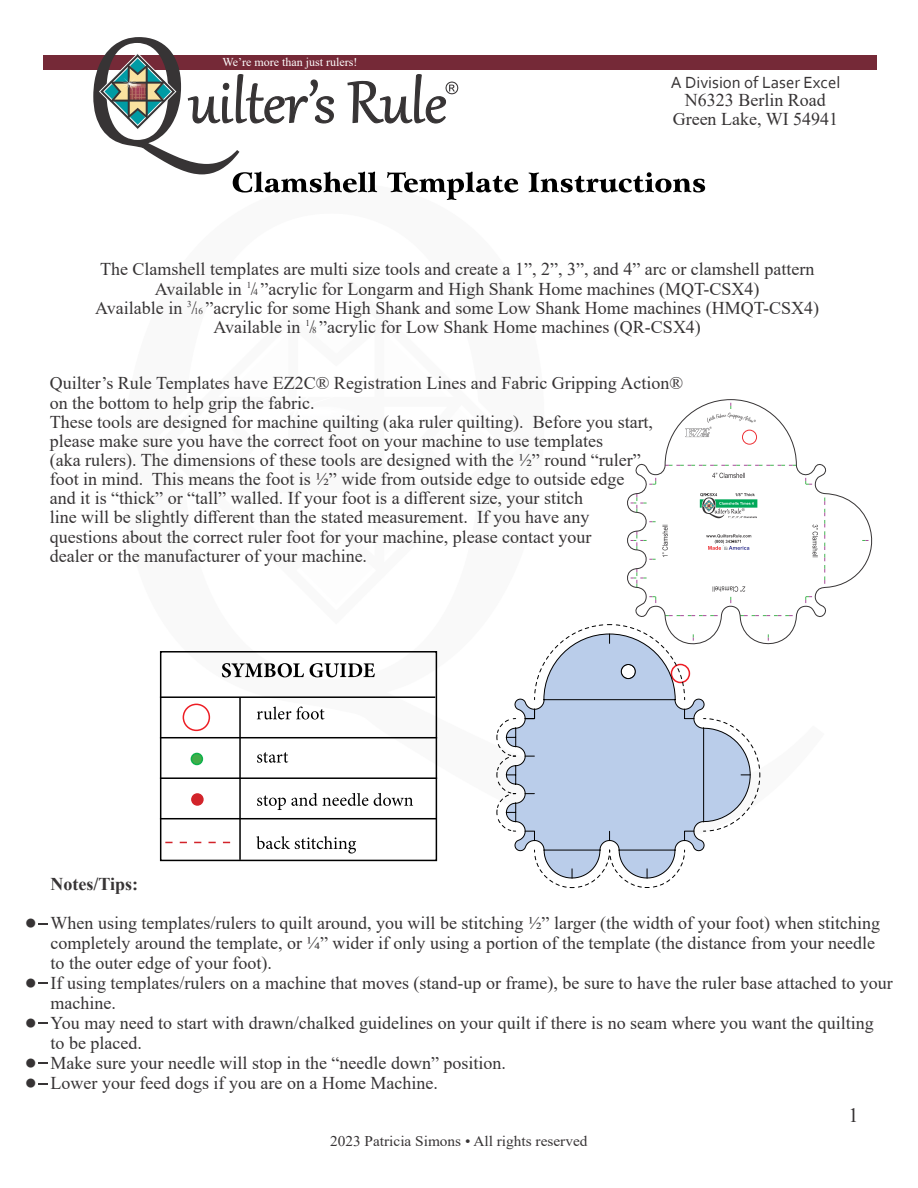
<style>
.page{position:relative;width:918px;height:1188px;background:#fff}
.page>*{position:absolute;margin:0;border:0;box-sizing:border-box;transform-origin:0 0}
.t1{font:36px/59.7px "Arial";color:#373435}
.t2{font:20.25px "Times New Roman";color:#373435}
.t3{font:18px/19.2px "Times New Roman";color:#373435;text-align:center}
.t4{font:700 18px "Times New Roman";color:#373435}
.t5{font:16.95px "Corbel";color:#373435}
.t6{font:14.7px "Times New Roman";color:#373435;scale:1.04 1}
.t7{font:12px "Times New Roman";color:#fefefe}
.t8{font:9px "Times New Roman";color:#373435}
.s1{font-size:9px}
</style>
<div class="page">
<svg style="left:514px;top:665px;width:191px;height:187px;background:#bdcee8"></svg>
<svg style="left:525px;top:831px;width:10px;height:10px"></svg>
<svg style="left:534px;top:849px;width:151px;height:39px"></svg>
<svg style="left:684px;top:831px;width:10px;height:10px"></svg>
<svg style="left:703px;top:718px;width:58px;height:114px"></svg>
<svg style="left:684px;top:709px;width:10px;height:10px"></svg>
<hr style="left:544px;top:850px;width:56px;height:1px;background:#000">
<hr style="left:619px;top:850px;width:56px;height:1px;background:#000">
<hr style="left:703px;top:728px;width:1px;height:94px;background:#000">
<svg style="left:496px;top:718px;width:20px;height:114px"></svg>
<svg style="left:525px;top:709px;width:10px;height:10px"></svg>
<svg style="left:534px;top:624px;width:151px;height:77px"></svg>
<svg style="left:257px;top:706px;width:68px;height:14px"></svg>
<svg style="left:257px;top:752px;width:31px;height:11px"></svg>
<svg style="left:257px;top:793px;width:156px;height:17px"></svg>
<svg style="left:256px;top:836px;width:100px;height:18px"></svg>
<svg style="left:222px;top:663px;width:153px;height:14px"></svg>
<div style="left:183px;top:704px;width:27px;height:27px;border:2px solid #ed1d24;border-radius:50%"></div>
<div style="left:191px;top:753px;width:11px;height:11px;background:#41ad49;border-radius:50%"></div>
<div style="left:191px;top:753px;width:12px;height:12px;border:2px solid #0db14b;border-radius:50%"></div>
<div style="left:192px;top:794px;width:11px;height:11px;background:#d2232a;border-radius:50%"></div>
<div style="left:191px;top:793px;width:13px;height:13px;border:2px solid #d2232a;border-radius:50%"></div>
<svg style="left:165px;top:842px;width:65px;height:1px"></svg>
<div style="left:160px;top:651px;width:277px;height:210px;border:2px solid #000"></div>
<hr style="left:160px;top:696px;width:275px;height:2px;background:#000">
<hr style="left:160px;top:737px;width:277px;height:1px;background:#000">
<hr style="left:160px;top:777px;width:277px;height:2px;background:#000">
<hr style="left:160px;top:818px;width:276px;height:1px;background:#000">
<hr style="left:239px;top:697px;width:2px;height:163px;background:#000">
<div style="left:43px;top:55px;width:833px;height:14px;background:#752937"></div>
<svg style="left:93px;top:37px;width:612px;height:163px"></svg>
<svg style="left:38px;top:982px;width:10px;height:2px"></svg>
<svg style="left:38px;top:1022px;width:10px;height:2px"></svg>
<svg style="left:38px;top:1062px;width:10px;height:2px"></svg>
<svg style="left:38px;top:1083px;width:10px;height:2px"></svg>
<svg style="left:624px;top:399px;width:249px;height:254px"></svg>
<p class="t7" style="left:222px;top:58px;width:136px">We’re more than just rulers!</p>
<p class="t5" style="left:671px;top:75px;width:171px">A Division of Laser Excel</p>
<p class="t3" style="left:673px;top:92px;width:167px">N6323 Berlin Road<br>Green Lake, WI 54941</p>
<p class="t3" style="left:100px;top:261px;width:716px">The Clamshell templates are multi size tools and create a 1”, 2”, 3”, and 4” arc or clamshell pattern<br>Available in /<span class="s1">4</span> ”acrylic for Longarm and High Shank Home machines (MQT-CSX4)</p>
<p class="t8" style="left:247px;top:282px;width:6px">1</p>
<p class="t3" style="left:95px;top:300px;width:725px">Available in /<span class="s1">16</span> ”acrylic for some High Shank and some Low Shank Home machines (HMQT-CSX4)</p>
<p class="t8" style="left:187px;top:301px;width:6px">3</p>
<p class="t3" style="left:213px;top:319px;width:489px">Available in /<span class="s1">8</span> ”acrylic for Low Shank Home machines (QR-CSX4)</p>
<p class="t8" style="left:305px;top:320px;width:6px">1</p>
<p class="t3" style="left:50px;top:376px;width:635px;text-align:left">Quilter’s Rule Templates have EZ2C® Registration Lines and Fabric Gripping Action® on the bottom to help grip the fabric.<br>These tools are designed for machine quilting (aka ruler quilting). Before you start, please make sure you have the correct foot on your machine to use templates<br>(aka rulers). The dimensions of these tools are designed with the ½” round “ruler”<br>foot in mind. This means the foot is ½” wide from outside edge to outside edge<br>and it is “thick” or “tall” walled. If your foot is a different size, your stitch<br>line will be slightly different than the stated measurement. If you have any<br>questions about the correct ruler foot for your machine, please contact your<br>dealer or the manufacturer of your machine.</p>
<h1 class="t1" style="left:24px;top:897px;width:14px">• •</h1>
<h1 class="t1" style="left:24px;top:1007px;width:14px;line-height:39.8px">• •</h1>
<h1 class="t1" style="left:24px;top:1057px;width:14px">•</h1>
<p class="t4" style="left:51px;top:877px;width:89px">Notes/Tips:</p>
<p class="t3" style="left:51px;top:915px;width:844px;line-height:20px;text-align:left">When using templates/rulers to quilt around, you will be stitching ½” larger (the width of your foot) when stitching completely around the template, or ¼” wider if only using a portion of the template (the distance from your needle to the outer edge of your foot).<br>If using templates/rulers on a machine that moves (stand-up or frame), be sure to have the ruler base attached to your machine.<br>You may need to start with drawn/chalked guidelines on your quilt if there is no seam where you want the quilting<br>to be placed.<br>Make sure your needle will stop in the “needle down” position.<br>Lower your feed dogs if you are on a Home Machine.</p>
<p class="t6" style="left:330px;top:1136px;width:249px">2023 Patricia Simons • All rights reserved</p>
<p class="t2" style="left:848px;top:1107px;width:12px">1</p>
</div>
